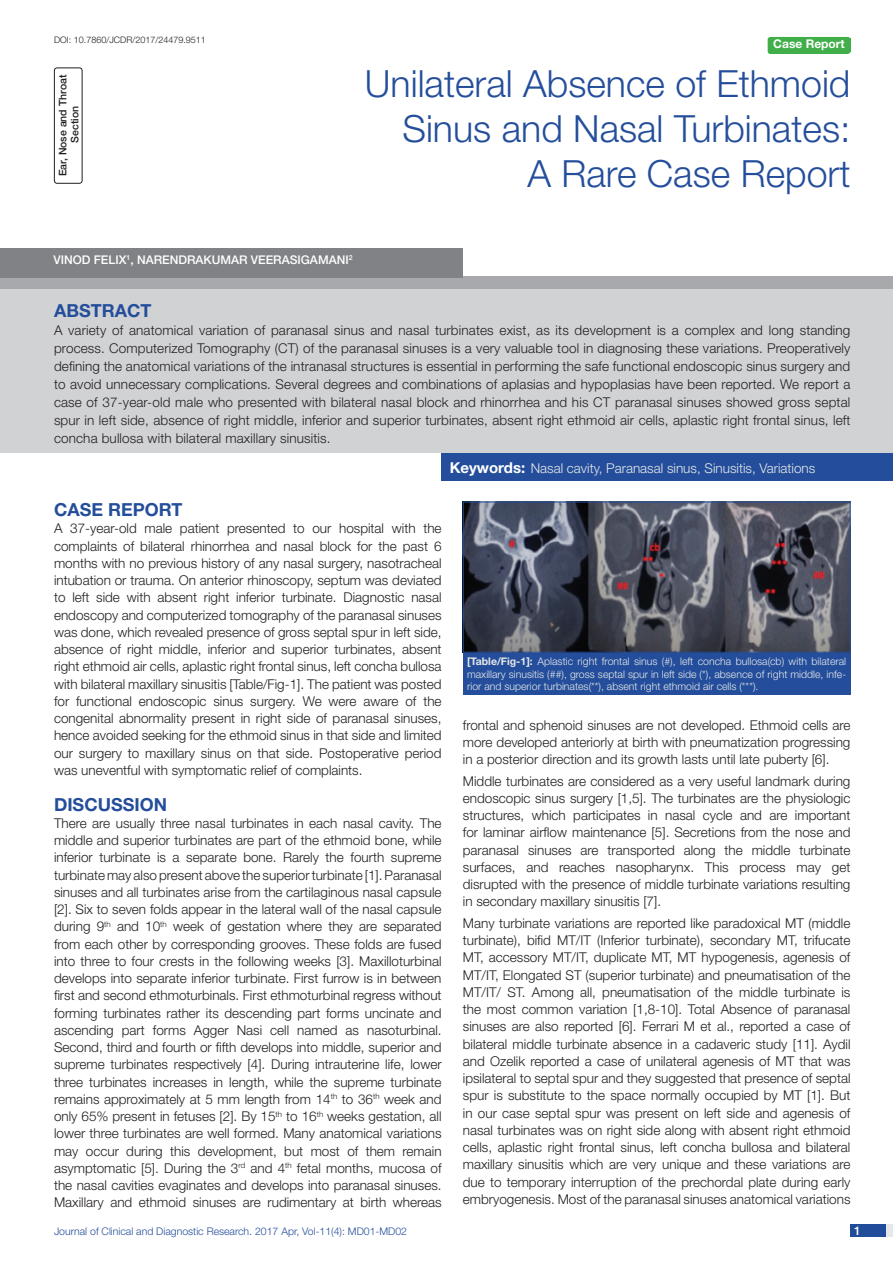
<style>
.page{position:relative;width:893px;height:1263px;background:#fff}
.page>*{position:absolute;margin:0;border:0;box-sizing:border-box;transform-origin:0 0}
.t1{font:300 37.5px/45px "Helvetica Neue";color:#244e9b;text-align:right}
.Heading{font:700 18px "Helvetica Neue";color:#244e9b}
.Abstract_head{font:700 18px "Helvetica Neue";color:#244e9b}
.Body_text{font:300 13.5px/17.2px "Helvetica Neue";color:#231f20;text-align:justify}
.Abstract_Text{font:300 13.5px/18px "Helvetica Neue";letter-spacing:.01em;color:#231f20;text-align:justify}
.Key_words{font:300 13.5px "Helvetica Neue";color:#e6e7e9}
.Author{font:500 12px "Helvetica Neue";color:#fff}
.t2{font:700 12px "Helvetica Neue";color:#fff}
.TABLE_FIG{font:300 10.5px/12.6px "Helvetica Neue";color:#e6e7e9;text-align:justify}
.t3{font:300 10.5px "Helvetica Neue";color:#244e9b}
.section{font:500 10.5px "Helvetica Neue";color:#231f20}
.DOI{font:300 9px "Helvetica Neue";color:#231f20}
.s1{font-weight:700;font-size:15px;color:#fff}
.s2{font-weight:700}
</style>
<div class="page">
<div style="left:850px;top:1224px;width:43px;height:13px;background:#e6e7e9"></div>
<div style="left:850px;top:1224px;width:35px;height:13px;background:#214c99"></div>
<div style="left:768px;top:37px;width:82px;height:17px;background:#40ae49;border-radius:3px"></div>
<div style="left:767px;top:39px;width:83px;height:13px;background:#40ae49"></div>
<div style="left:54px;top:68px;width:28px;height:116px;border:1px solid #231f20;border-radius:3px"></div>
<div style="left:0;top:277px;width:893px;height:12px;background:#a8a9ad"></div>
<div style="left:0;top:289px;width:893px;height:164px;background:#d1d2d4"></div>
<div style="left:442px;top:453px;width:451px;height:28px;background:#244e9b"></div>
<div style="left:0;top:248px;width:463px;height:30px;background:#808285"></div>
<div style="left:463px;top:652px;width:387px;height:42px;background:#244e9b"></div>
<img style="left:463px;top:504px;width:387px;height:149px">
<div style="left:463px;top:502px;width:387px;height:150px;border:1px solid #244e9b"></div>
<p class="DOI" style="left:54px;top:35px;width:153px">DOI: 10.7860/JCDR/2017/24479.9511</p>
<p class="t2" style="left:773px;top:37px;width:73px">Case Report</p>
<p class="section" style="left:56px;top:176px;width:103px;rotate:-90deg">EAR, NOSE AND THROAT</p>
<p class="t1" style="left:365px;top:60px;width:487px">Unilateral Absence of Ethmoid<br>Sinus and Nasal Turbinates:</p>
<p class="t1" style="left:527px;top:150px;width:325px">A Rare Case Report</p>
<p class="section" style="left:68px;top:143px;width:38px;rotate:-90deg">SECTION</p>
<p class="Author" style="left:53px;top:253px;width:301px">VINOD FELIX<sup>1</sup>, NAREN DRAKUMAR VEE RASIGAMANI<sup>2</sup></p>
<p class="Abstract_head" style="left:54px;top:299px;width:38px">Abstract</p>
<p class="Abstract_Text" style="left:54px;top:321px;width:798px">A variety of anatomical variation of paranasal sinus and nasal turbinates exist, as its development is a complex and long standing process. Computerized Tomography (CT) of the paranasal sinuses is a very valuable tool in diagnosing these variations. Preoperatively defining the anatomical variations of the intranasal structures is essential in performing the safe functional endoscopic sinus surgery and to avoid unnecessary complications. Several degrees and combinations of aplasias and hypoplasias have been reported. We report a case of 37-year-old male who presented with bilateral nasal block and rhinorrhea and his CT paranasal sinuses showed gross septal spur in left side, absence of right middle, inferior and superior turbinates, absent right ethmoid air cells, aplastic right frontal sinus, left concha bullosa with bilateral maxillary sinusitis.</p>
<p class="Key_words" style="left:450px;top:459px;width:367px"><span class="s1">Keywords:</span> Nasal cavity, Paranasal sinus, Sinusitis, Variations</p>
<p class="Heading" style="left:54px;top:499px;width:130px">CASE REPORT</p>
<p class="Body_text" style="left:54px;top:520px;width:389px">A 37-year-old male patient presented to our hospital with the complaints of bilateral rhinorrhea and nasal block for the past 6 months with no previous history of any nasal surgery, nasotracheal intubation or trauma. On anterior rhinoscopy, septum was deviated to left side with absent right inferior turbinate. Diagnostic nasal endoscopy and computerized tomography of the paranasal sinuses was done, which revealed presence of gross septal spur in left side, absence of right middle, inferior and superior turbinates, absent right ethmoid air cells, aplastic right frontal sinus, left concha bullosa with bilateral maxillary sinusitis [Table/Fig-1]. The patient was posted for functional endoscopic sinus surgery. We were aware of the congenital abnormality present in right side of paranasal sinuses, hence avoided seeking for the ethmoid sinus in that side and limited our surgery to maxillary sinus on that side. Postoperative period was uneventful with symptomatic relief of complaints.</p>
<p class="Heading" style="left:54px;top:793px;width:115px">DISCUSSION</p>
<p class="Body_text" style="left:54px;top:814px;width:389px">There are usually three nasal turbinates in each nasal cavity. The middle and superior turbinates are part of the ethmoid bone, while inferior turbinate is a separate bone. Rarely the fourth supreme turbinate may also present above the superior turbinate [1]. Paranasal sinuses and all turbinates arise from the cartilaginous nasal capsule [2]. Six to seven folds appear in the lateral wall of the nasal capsule during 9<sup>th</sup> and 10<sup>th</sup> week of gestation where they are separated from each other by corresponding grooves. These folds are fused into three to four crests in the following weeks [3]. Maxilloturbinal develops into separate inferior turbinate. First furrow is in between first and second ethmoturbinals. First ethmoturbinal regress without forming turbinates rather its descending part forms uncinate and ascending part forms Agger Nasi cell named as nasoturbinal.<br>Second, third and fourth or fifth develops into middle, superior and supreme turbinates respectively [4]. During intrauterine life, lower three turbinates increases in length, while the supreme turbinate remains approximately at 5 mm length from 14<sup>th</sup> to 36<sup>th</sup> week and only 65% present in fetuses [2]. By 15<sup>th</sup> to 16<sup>th</sup> weeks gestation, all lower three turbinates are well formed. Many anatomical variations may occur during this development, but most of them remain asymptomatic [5]. During the 3<sup>rd</sup> and 4<sup>th</sup> fetal months, mucosa of the nasal cavities evaginates and develops into paranasal sinuses.<br>Maxillary and ethmoid sinuses are rudimentary at birth whereas</p>
<p class="TABLE_FIG" style="left:467px;top:655px;width:381px"><span class="s2">[Table/Fig-1]:</span> Aplastic right frontal sinus (#), left concha bullosa(cb) with bilateral maxillary sinusitis (##), gross septal spur in left side (*), absence of right middle, infe&shy;rior and superior turbinates(**), absent right ethmoid air cells (***).</p>
<p class="Body_text" style="left:463px;top:716px;width:389px">frontal and sphenoid sinuses are not developed. Ethmoid cells are more developed anteriorly at birth with pneumatization progressing in a posterior direction and its growth lasts until late puberty [6].</p>
<p class="Body_text" style="left:463px;top:772px;width:389px">Middle turbinates are considered as a very useful landmark during endoscopic sinus surgery [1,5]. The turbinates are the physiologic structures, which participates in nasal cycle and are important for laminar airflow maintenance [5]. Secretions from the nose and paranasal sinuses are transported along the middle turbinate surfaces, and reaches nasopharynx. This process may get disrupted with the presence of middle turbinate variations resulting in secondary maxillary sinusitis [7].</p>
<p class="Body_text" style="left:463px;top:914px;width:389px">Many turbinate variations are reported like paradoxical MT (middle turbinate), bifid MT/IT (Inferior turbinate), secondary MT, trifucate MT, accessory MT/IT, duplicate MT, MT hypogenesis, agenesis of MT/IT, Elongated ST (superior turbinate) and pneumatisation of the MT/IT/ ST. Among all, pneumatisation of the middle turbinate is the most common variation [1,8-10]. Total Absence of paranasal sinuses are also reported [6]. Ferrari M et al., reported a case of bilateral middle turbinate absence in a cadaveric study [11]. Aydil and Ozelik reported a case of unilateral agenesis of MT that was ipsilateral to septal spur and they suggested that presence of septal spur is substitute to the space normally occupied by MT [1]. But in our case septal spur was present on left side and agenesis of nasal turbinates was on right side along with absent right ethmoid cells, aplastic right frontal sinus, left concha bullosa and bilateral maxillary sinusitis which are very unique and these variations are due to temporary interruption of the prechordal plate during early embryogenesis. Most of the paranasal sinuses anatomical variations</p>
<p class="t3" style="left:54px;top:1225px;width:355px">Journal of Clinical and Diagnostic Research. 2017 Apr, Vol-11(4): MD01-MD02</p>
<p class="Author" style="left:854px;top:1223px;width:8px">1</p>
</div>
